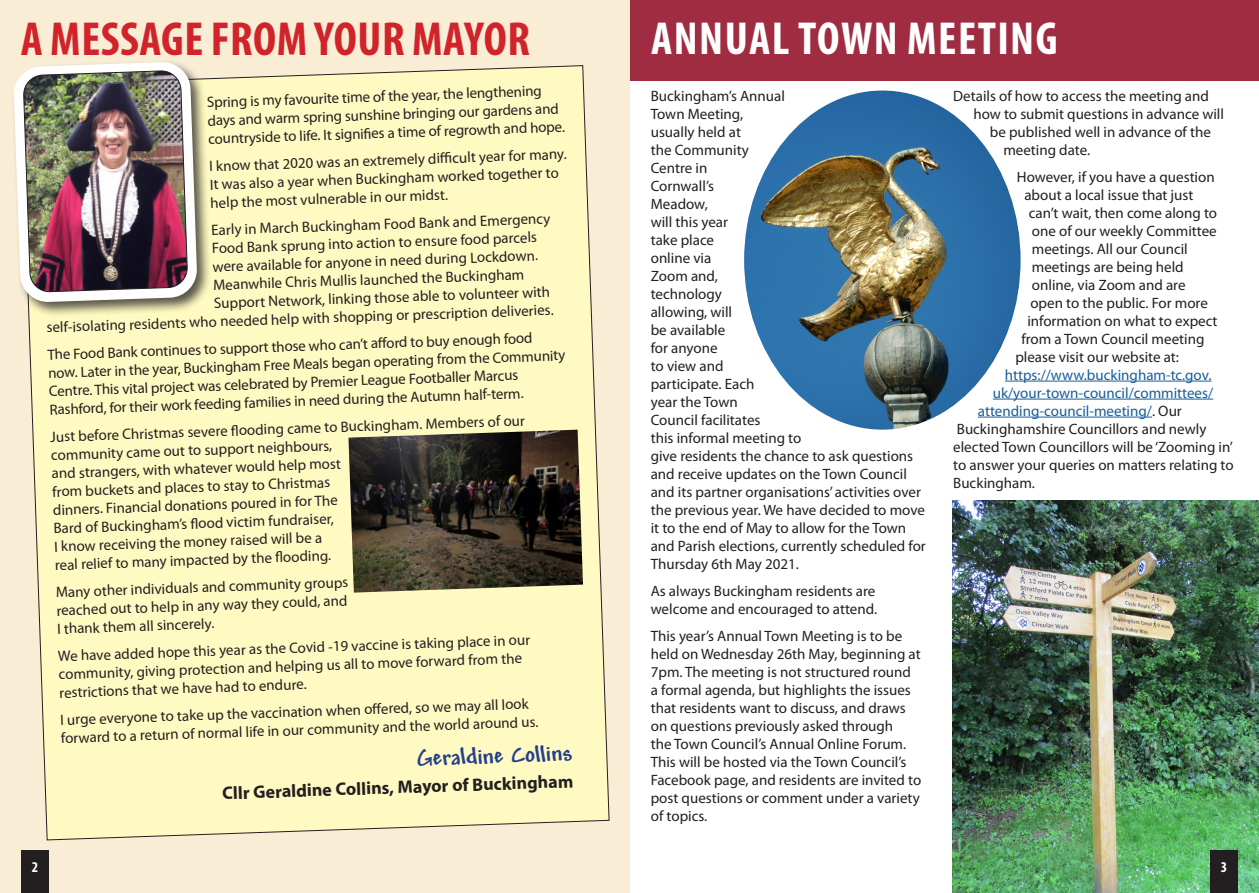
<style>
.page{position:relative;width:1259px;height:893px;background:#fff}
.page>*{position:absolute;margin:0;border:0;box-sizing:border-box;transform-origin:0 0}
.A_heading{font:700 condensed 48px "Myriad Pro";letter-spacing:.01em;color:#d1232a}
.A_heading-2{font:700 condensed 46.5px "Myriad Pro";letter-spacing:.03em;color:#fff}
.Text_1{font:700 24px "Andy";color:#253f8e}
.Signature{font:700 18px "Myriad Pro";color:#231f20}
.Text_1-2{font:15px/18px "Myriad Pro";color:#231f20}
.Text_1-3{font:15px "Myriad Pro";color:#175d9e}
.t1{font:700 condensed 15px "Myriad Pro";color:#fff}
.s1{color:#231f20}
</style>
<div class="page">
<img style="left:952px;top:500px;width:307px;height:393px">
<div style="left:629px;top:0;width:630px;height:81px;background:#a02c42"></div>
<div style="left:0;top:0;width:629px;height:893px;background:#f9edd6"></div>
<svg style="left:28px;top:65px;width:582px;height:776px;background:#fdf7c1"></svg>
<div style="left:21px;top:850px;width:28px;height:43px;background:#231f20"></div>
<div style="left:11px;top:59px;width:201px;height:258px;background:#231f20;opacity:.75"></div>
<svg style="left:13px;top:59px;width:185px;height:246px"></svg>
<img style="left:23px;top:71px;width:164px;height:221px">
<div style="left:1210px;top:850px;width:27px;height:43px;background:#231f20"></div>
<hr style="left:1005px;top:381px;width:206px;height:1px;background:#175d9e">
<hr style="left:993px;top:399px;width:220px;height:1px;background:#175d9e">
<hr style="left:978px;top:417px;width:174px;height:1px;background:#175d9e">
<img style="left:348px;top:430px;width:235px;height:163px">
<img style="left:744px;top:91px;width:276px;height:339px">
<p class="A_heading" style="left:21px;top:13px;width:511px">A MESSAGE FROM YOUR MAYOR</p>
<p class="Text_1-2" style="left:207px;top:93px;width:358px;rotate:-2deg">Spring is my favourite time of the year, the lengthening days and warm spring sunshine bringing our gardens and countryside to life. It signifi es a time of regrowth and hope.</p>
<p class="Text_1-2" style="left:209px;top:157px;width:359px;rotate:-2deg">I know that 2020 was an extremely diffi cult year for many.<br>It was also a year when Buckingham worked together to help the most vulnerable in our midst.</p>
<p class="Text_1-2" style="left:211px;top:221px;width:341px;rotate:-2deg">Early in March Buckingham Food Bank and Emergency</p>
<p class="Text_1-2" style="left:212px;top:239px;width:327px;rotate:-2deg">Food Bank sprung into action to ensure food parcels</p>
<p class="Text_1-2" style="left:212px;top:257px;width:327px;rotate:-2deg">were available for anyone in need during Lockdown.</p>
<p class="Text_1-2" style="left:213px;top:276px;width:313px;rotate:-2deg">Meanwhile Chris Mullis launched the Buckingham</p>
<p class="Text_1-2" style="left:214px;top:294px;width:338px;rotate:-2deg">Support Network, linking those able to volunteer with</p>
<p class="Text_1-2" style="left:46px;top:318px;width:509px;rotate:-2deg">self-isolating residents who needed help with shopping or prescription deliveries.</p>
<p class="Text_1-2" style="left:47px;top:345px;width:519px;rotate:-2deg">The Food Bank continues to support those who can’t aff ord to buy enough food now. Later in the year, Buckingham Free Meals began operating from the Community Centre. This vital project was celebrated by Premier League Footballer Marcus Rashford, for their work feeding families in need during the Autumn half-term.</p>
<p class="Text_1-2" style="left:50px;top:427px;width:476px;rotate:-2deg">Just before Christmas severe fl ooding came to Buckingham. Members of our community came out to support neighbours,<br>and strangers, with whatever would help most<br>from buckets and places to stay to Christmas<br>dinners. Financial donations poured in for The<br>Bard of Buckingham’s fl ood victim fundraiser,<br>I know receiving the money raised will be a<br>real relief to many impacted by the fl ooding.</p>
<p class="Text_1-2" style="left:56px;top:583px;width:294px;text-align:justify;rotate:-2deg">Many other individuals and community groups reached out to help in any way they could, and I thank them all sincerely.</p>
<p class="Text_1-2" style="left:58px;top:647px;width:474px;rotate:-2deg">We have added hope this year as the Covid -19 vaccine is taking place in our community, giving protection and helping us all to move forward from the restrictions that we have had to endure.</p>
<p class="Text_1-2" style="left:60px;top:710px;width:479px;rotate:-2deg">I urge everyone to take up the vaccination when off ered, so we may all look forward to a return of normal life in our community and the world around us.</p>
<p class="Text_1" style="left:416px;top:744px;width:157px;rotate:-2deg">Geraldine Collins</p>
<p class="Signature" style="left:222px;top:782px;width:353px;rotate:-2deg">Cllr Geraldine Collins, Mayor of Buckingham</p>
<p class="t1" style="left:32px;top:858px;width:8px">2</p>
<p class="A_heading-2" style="left:651px;top:13px;width:408px">ANNUAL TOWN MEETING</p>
<p class="Text_1-2" style="left:651px;top:86px;width:276px">Buckingham’s Annual<br>Town Meeting,<br>usually held at<br>the Community<br>Centre in<br>Cornwall’s<br>Meadow,<br>will this year<br>take place<br>online via<br>Zoom and,<br>technology<br>allowing, will<br>be available<br>for anyone<br>to view and<br>participate. Each<br>year the Town<br>Council facilitates<br>this informal meeting to<br>give residents the chance to ask questions and receive updates on the Town Council and its partner organisations’ activities over the previous year. We have decided to move it to the end of May to allow for the Town and Parish elections, currently scheduled for<br>Thursday 6th May 2021.</p>
<p class="Text_1-2" style="left:651px;top:581px;width:228px">As always Buckingham residents are welcome and encouraged to attend.</p>
<p class="Text_1-2" style="left:651px;top:626px;width:272px">This year’s Annual Town Meeting is to be held on Wednesday 26th May, beginning at 7pm. The meeting is not structured round a formal agenda, but highlights the issues that residents want to discuss, and draws on questions previously asked through<br>the Town Council’s Annual Online Forum.<br>This will be hosted via the Town Council’s Facebook page, and residents are invited to post questions or comment under a variety of topics.</p>
<p class="Text_1-2" style="left:953px;top:86px;width:257px">Details of how to access the meeting and</p>
<p class="Text_1-2" style="left:973px;top:104px;width:252px">how to submit questions in advance will</p>
<p class="Text_1-2" style="left:990px;top:122px;width:223px">be published well in advance of the</p>
<p class="Text_1-2" style="left:1003px;top:140px;width:88px">meeting date.</p>
<p class="Text_1-2" style="left:1017px;top:167px;width:199px">However, if you have a question</p>
<p class="Text_1-2" style="left:1024px;top:185px;width:171px">about a local issue that just</p>
<p class="Text_1-2" style="left:1029px;top:203px;width:190px">can’t wait, then come along to</p>
<p class="Text_1-2" style="left:1032px;top:221px;width:186px">one of our weekly Committee</p>
<p class="Text_1-2" style="left:1032px;top:239px;width:157px">meetings. All our Council</p>
<p class="Text_1-2" style="left:1032px;top:257px;width:153px">meetings are being held</p>
<p class="Text_1-2" style="left:1032px;top:275px;width:155px">online, via Zoom and are</p>
<p class="Text_1-2" style="left:1030px;top:293px;width:179px">open to the public. For more</p>
<p class="Text_1-2" style="left:1027px;top:311px;width:192px">information on what to expect</p>
<p class="Text_1-2" style="left:1021px;top:329px;width:184px">from a Town Council meeting</p>
<p class="Text_1-2" style="left:1015px;top:347px;width:165px">please visit our website at:</p>
<p class="Text_1-3" style="left:1005px;top:365px;width:208px">https://www.buckingham-tc.gov.</p>
<p class="Text_1-3" style="left:993px;top:383px;width:222px">uk/your-town-council/committees/</p>
<p class="Text_1-3" style="left:978px;top:401px;width:205px">attending-council-meeting/<span class="s1">. Our</span></p>
<p class="Text_1-2" style="left:957px;top:419px;width:251px">Buckinghamshire Councillors and newly</p>
<p class="Text_1-2" style="left:953px;top:437px;width:281px">elected Town Councillors will be ‘Zooming in’</p>
<p class="Text_1-2" style="left:953px;top:455px;width:282px">to answer your queries on matters relating to</p>
<p class="Text_1-2" style="left:953px;top:473px;width:83px">Buckingham.</p>
<p class="t1" style="left:1220px;top:858px;width:8px">3</p>
</div>
